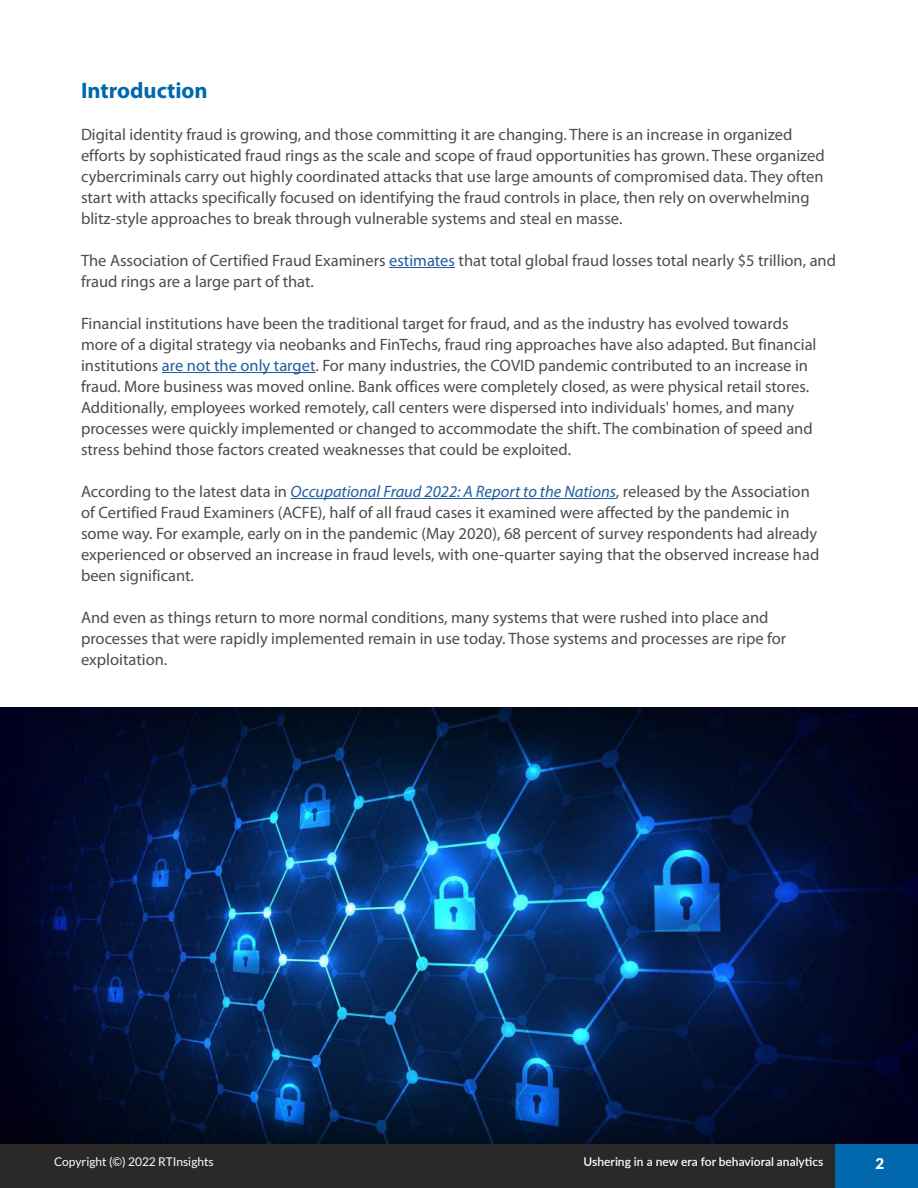
<style>
.page{position:relative;width:918px;height:1188px;background:#fff}
.page>*{position:absolute;margin:0;border:0;box-sizing:border-box;transform-origin:0 0}
.t1{font:700 22.5px "Myriad Pro";color:#0268ad}
.t2{font:16.5px/21px "Myriad Pro";color:#4c4d4f}
.t3{font:900 15px "Lato";color:#fff}
.t4{font:600 12px "Lato";color:#fff}
.t5{font:12px "Lato";color:#fff}
.s1{color:#205d9e}
.s2{font-style:italic;color:#205d9e}
</style>
<div class="page">
<div style="left:0;top:1144px;width:918px;height:44px;background:#2b2828"></div>
<div style="left:835px;top:1144px;width:83px;height:44px;background:#0268ad"></div>
<hr style="left:389px;top:267px;width:66px;height:1px;background:#205d9e">
<hr style="left:162px;top:372px;width:153px;height:1px;background:#205d9e">
<hr style="left:291px;top:498px;width:325px;height:1px;background:#205d9e">
<img style="left:0;top:708px;width:918px;height:436px">
<h1 class="t1" style="left:81px;top:82px;width:128px">Introduction</h1>
<p class="t2" style="left:81px;top:125px;width:745px">Digital identity fraud is growing, and those committing it are changing. There is an increase in organized efforts by sophisticated fraud rings as the scale and scope of fraud opportunities has grown. These organized cybercriminals carry out highly coordinated attacks that use large amounts of compromised data. They often start with attacks specifically focused on identifying the fraud controls in place, then rely on overwhelming blitz-style approaches to break through vulnerable systems and steal en masse.</p>
<p class="t2" style="left:81px;top:251px;width:757px">The Association of Certified Fraud Examiners <span class="s1">estimates</span> that total global fraud losses total nearly $5 trillion, and fraud rings are a large part of that.</p>
<p class="t2" style="left:81px;top:314px;width:737px">Financial institutions have been the traditional target for fraud, and as the industry has evolved towards more of a digital strategy via neobanks and FinTechs, fraud ring approaches have also adapted. But financial institutions <span class="s1">are not the only target</span>. For many industries, the COVID pandemic contributed to an increase in fraud. More business was moved online. Bank offices were completely closed, as were physical retail stores.<br>Additionally, employees worked remotely, call centers were dispersed into individuals' homes, and many processes were quickly implemented or changed to accommodate the shift. The combination of speed and stress behind those factors created weaknesses that could be exploited.</p>
<p class="t2" style="left:81px;top:482px;width:740px">According to the latest data in <span class="s2">Occupational Fraud 2022: A Report to the Nations</span>, released by the Association of Certified Fraud Examiners (ACFE), half of all fraud cases it examined were affected by the pandemic in some way. For example, early on in the pandemic (May 2020), 68 percent of survey respondents had already experienced or observed an increase in fraud levels, with one-quarter saying that the observed increase had been significant.</p>
<p class="t2" style="left:81px;top:608px;width:707px">And even as things return to more normal conditions, many systems that were rushed into place and processes that were rapidly implemented remain in use today. Those systems and processes are ripe for exploitation.</p>
<p class="t5" style="left:54px;top:1157px;width:161px">Copyright (©) 2022 RTInsights</p>
<p class="t4" style="left:584px;top:1153px;width:241px">Ushering in a new era for behavioral analy琀椀cs</p>
<p class="t3" style="left:875px;top:1157px;width:10px">2</p>
</div>
